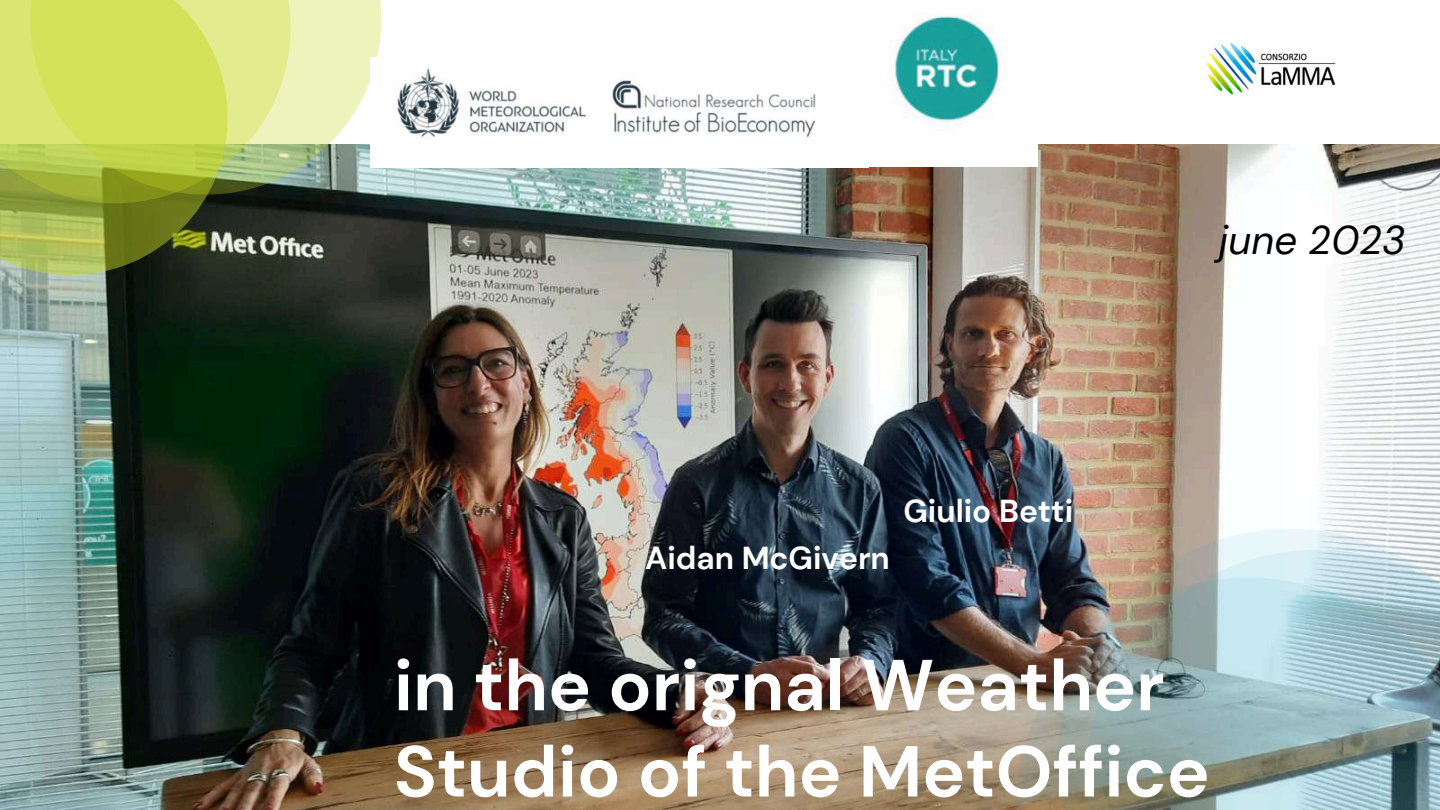
<style>
.page{position:relative;width:1440px;height:810px;background:#fff}
.page>*{position:absolute;margin:0;border:0;box-sizing:border-box;transform-origin:0 0}
.t1{font:700 72px/86.2px "DM Sans";color:#fff}
.t2{font:italic 40px "DM Sans";color:#000}
.t3{font:700 31.7px "DM Sans";color:#fff}
</style>
<div class="page">
<img style="left:0;top:145px;width:1440px;height:665px">
<img style="left:1016px;top:578px;width:42px;height:232px">
<img style="left:1058px;top:529px;width:382px;height:281px">
<img style="left:1086px;top:550px;width:354px;height:260px">
<svg style="left:0;top:203px;width:228px;height:72px;background:#79863b"></svg>
<svg style="left:0;top:0;width:291px;height:203px;background:#abb952"></svg>
<svg style="left:30px;top:0;width:351px;height:195px;background:#ccd976"></svg>
<img style="left:1206px;top:42px;width:130px;height:53px">
<img style="left:370px;top:58px;width:498px;height:109px">
<img style="left:857px;top:14px;width:181px;height:152px">
<p class="t3" style="left:645px;top:537px;width:246px">Aidan McGivern</p>
<p class="t3" style="left:903px;top:491px;width:171px">Giulio Betti</p>
<p class="t2" style="left:1219px;top:214px;width:188px">june 2023</p>
<p class="t1" style="left:394px;top:643px;width:817px">in the orignal Weather<br>Studio of the MetOffice</p>
</div>
